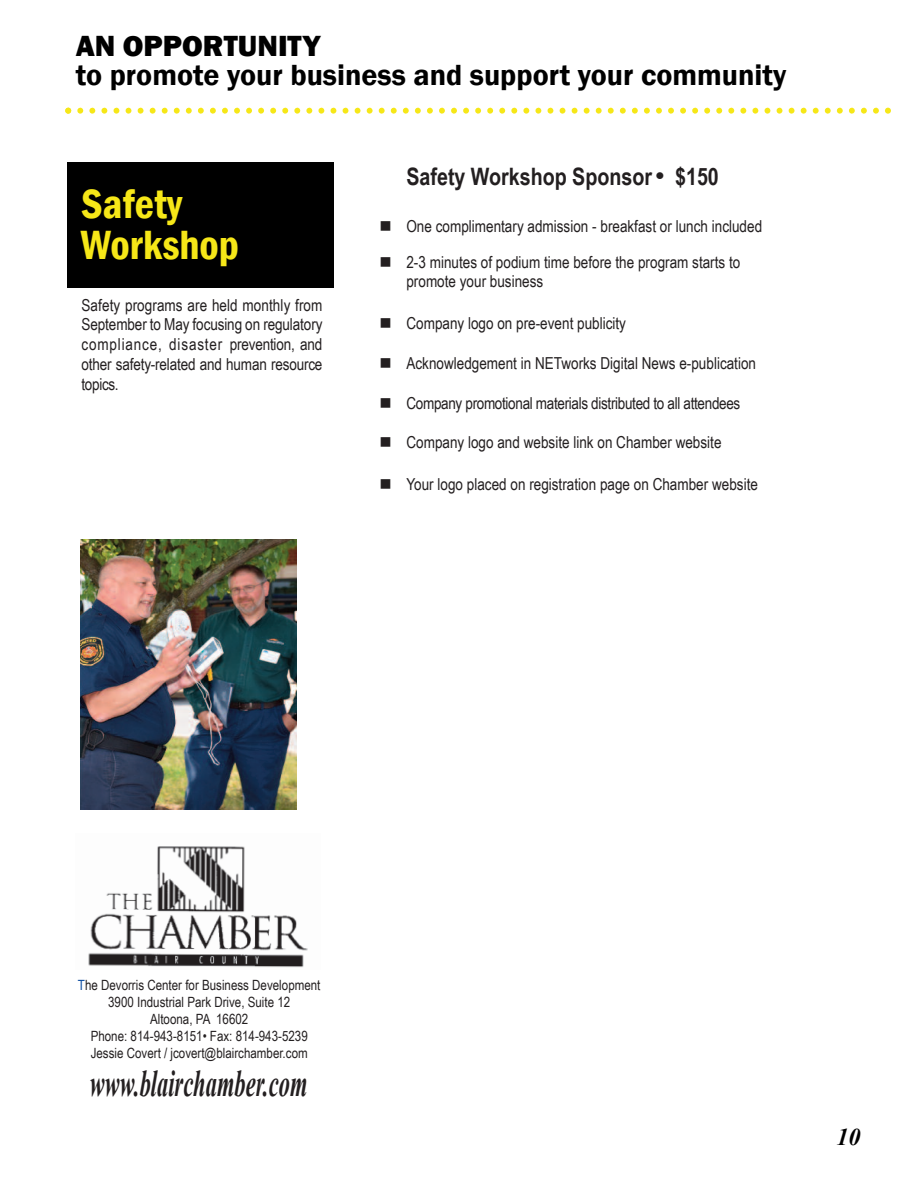
<style>
.page{position:relative;width:918px;height:1188px;background:#fff}
.page>*{position:absolute;margin:0;border:0;box-sizing:border-box;transform-origin:0 0}
.t1{font:600 condensed 42px/40.5px "Franklin Gothic";color:#f6e718}
.t2{font:italic 700 37.5px "Times New Roman";color:#231f20;scale:.6 1}
.t3{font:600 30px "Franklin Gothic";color:#000}
.t4{font:800 30px "Franklin Gothic";color:#000}
.t5{font:700 24px "Arial Narrow";color:#231f20}
.t6{font:italic 700 24px "Times New Roman";color:#000}
.t7{font:16.5px/19.8px "Arial Narrow";color:#231f20;text-align:justify}
.t8{font:16.5px "Arial Narrow";letter-spacing:-.02em;color:#231f20}
.t9{font:14.1px/17px "Arial Narrow";color:#231f20;text-align:center}
.s1{font-family:"Impact";font-weight:400}
.s2{color:#0d4da1}
</style>
<div class="page">
<img style="left:88px;top:846px;width:220px;height:122px">
<svg style="left:65px;top:108px;width:826px;height:6px"></svg>
<img style="left:80px;top:539px;width:217px;height:270px">
<div style="left:68px;top:162px;width:266px;height:126px;background:#000"></div>
<h3 class="t4" style="left:76px;top:29px;width:246px">AN OPPORTUNITY</h3>
<h3 class="t3" style="left:76px;top:57px;width:712px">to promote your business and support your community</h3>
<h1 class="t1" style="left:81px;top:183px;width:159px">Safety<br>Workshop</h1>
<p class="t7" style="left:82px;top:295px;width:242px">Safety programs are held monthly from September to May focusing on regulatory compliance, disaster prevention, and other safety-related and human resource topics.</p>
<h3 class="t5" style="left:406px;top:163px;width:314px">Safety Workshop Sponsor<span class="s1">•</span> $150</h3>
<p class="t7" style="left:379px;top:216px;width:384px">■ One complimentary admission - breakfast or lunch included</p>
<p class="t7" style="left:406px;top:253px;width:335px;line-height:19.2px;text-indent:-27px">■ 2-3 minutes of podium time before the program starts to promote your business</p>
<p class="t7" style="left:379px;top:314px;width:248px">■ Company logo on pre-event publicity</p>
<p class="t7" style="left:379px;top:353px;width:378px">■ Acknowledgement in NETworks Digital News e-publication</p>
<p class="t8" style="left:379px;top:393px;width:362px">■ Company promotional materials distributed to all attendees</p>
<p class="t7" style="left:379px;top:433px;width:344px">■ Company logo and website link on Chamber website</p>
<p class="t7" style="left:379px;top:474px;width:380px">■ Your logo placed on registration page on Chamber website</p>
<p class="t9" style="left:78px;top:977px;width:244px"><span class="s2">T</span>he Devorris Center for Business Development 3900 Industrial Park Drive, Suite 12<br>Altoona, PA 16602<br>Phone: 814-943-8151• Fax: 814-943-5239<br>Jessie Covert / jcovert@blairchamber.com</p>
<h2 class="t2" style="left:90px;top:1062px;width:364px">www.blairchamber.com</h2>
<h3 class="t6" style="left:837px;top:1123px;width:25px">10</h3>
</div>
